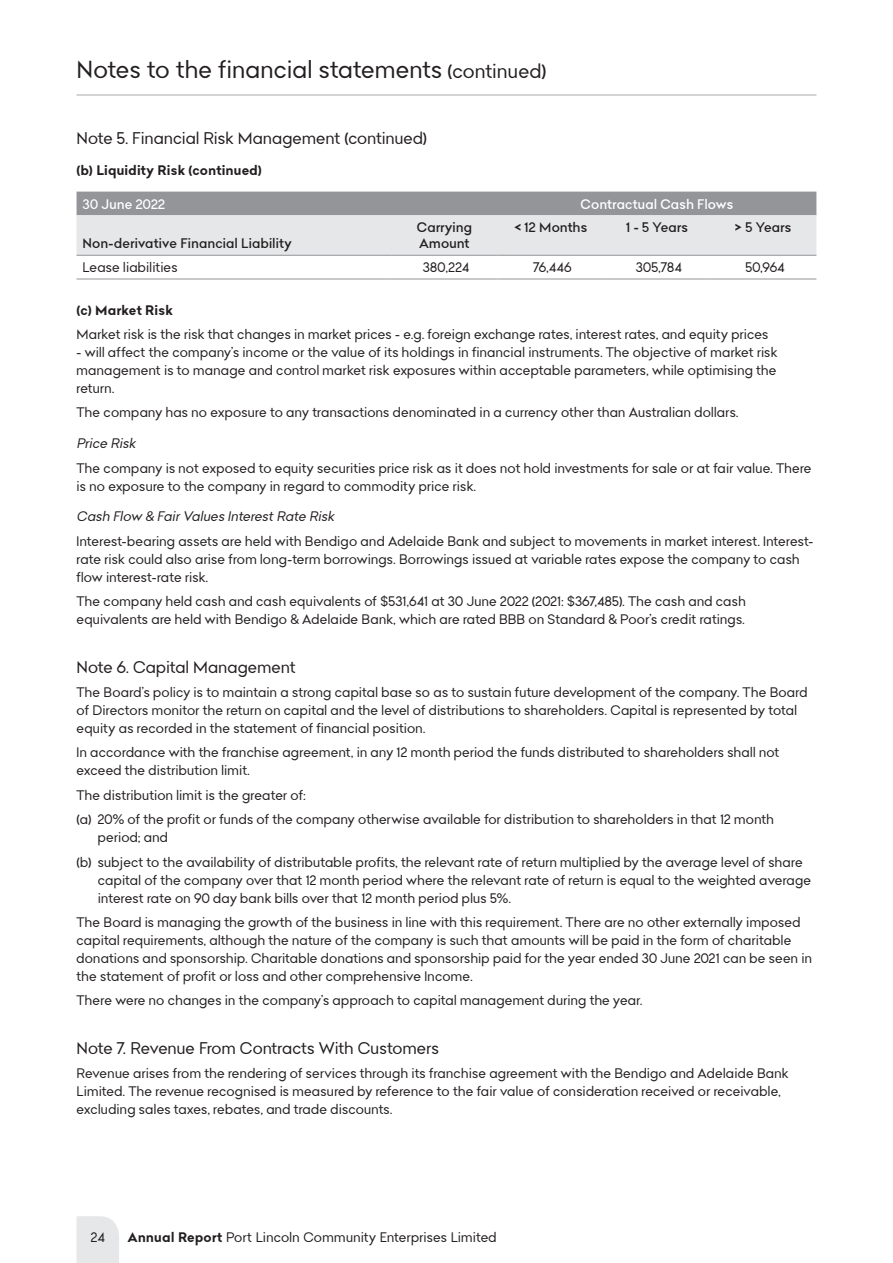
<style>
.page{position:relative;width:893px;height:1263px;background:#fff}
.page>*{position:absolute;margin:0;border:0;box-sizing:border-box;transform-origin:0 0}
.t1{font:24px "Bendigo Sans";letter-spacing:.01em;color:#231f20}
.t2{font:16.5px "Bendigo Sans";letter-spacing:.01em;color:#231f20}
.t3{font:13.5px/18px "Bendigo Sans";letter-spacing:.02em;color:#231f20}
.t4{font:500 13.5px/16.2px "Bendigo Sans";letter-spacing:.02em;color:#231f20}
.t5{font:italic 13.5px "Bendigo Sans";letter-spacing:.01em;color:#231f20}
.t6{font:700 13.5px "Bendigo Sans";letter-spacing:.02em;color:#231f20}
.t7{font:500 13.5px "Bendigo Sans";letter-spacing:.02em;color:#fff}
.s1{font-size:19.5px}
.s2{font-weight:700}
</style>
<div class="page">
<div style="left:77px;top:1216px;width:42px;height:47px;background:#e6e7e9"></div>
<svg style="left:77px;top:192px;width:739px;height:63px;background:#c7c8cb"></svg>
<hr style="left:77px;top:255px;width:314px;height:1px;background:#939598">
<hr style="left:391px;top:255px;width:106px;height:1px;background:#939598">
<hr style="left:497px;top:255px;width:107px;height:1px;background:#939598">
<hr style="left:604px;top:255px;width:106px;height:1px;background:#939598">
<hr style="left:710px;top:255px;width:106px;height:1px;background:#939598">
<hr style="left:77px;top:279px;width:314px;height:1px;background:#939598">
<hr style="left:391px;top:279px;width:106px;height:1px;background:#939598">
<hr style="left:497px;top:279px;width:107px;height:1px;background:#939598">
<hr style="left:604px;top:279px;width:106px;height:1px;background:#939598">
<hr style="left:710px;top:279px;width:106px;height:1px;background:#939598">
<hr style="left:77px;top:95px;width:739px;height:1px;background:#a8a9ad">
<h1 class="t1" style="left:77px;top:53px;width:471px">Notes to the financial statements <span class="s1">(continued)</span></h1>
<p class="t2" style="left:77px;top:127px;width:352px">Note 5. Financial Risk Management (continued)</p>
<p class="t6" style="left:77px;top:162px;width:187px">(b) Liquidity Risk (continued)</p>
<p class="t7" style="left:83px;top:195px;width:84px">30 June 2022</p>
<p class="t7" style="left:581px;top:195px;width:154px">Contractual Cash Flows</p>
<p class="t4" style="left:83px;top:235px;width:211px">Non-derivative Financial Liability</p>
<p class="t4" style="left:417px;top:219px;width:57px">Carrying<br>Amount</p>
<p class="t4" style="left:514px;top:219px;width:75px">&lt; 12 Months</p>
<p class="t4" style="left:626px;top:219px;width:64px">1 - 5 Years</p>
<p class="t4" style="left:735px;top:219px;width:58px">&gt; 5 Years</p>
<p class="t3" style="left:83px;top:258px;width:96px">Lease liabilities</p>
<p class="t3" style="left:423px;top:258px;width:48px">380,224</p>
<p class="t3" style="left:533px;top:258px;width:40px">76,446</p>
<p class="t3" style="left:636px;top:258px;width:47px">305,784</p>
<p class="t3" style="left:745px;top:258px;width:41px">50,964</p>
<p class="t6" style="left:77px;top:301px;width:98px">(c) Market Risk</p>
<p class="t3" style="left:77px;top:325px;width:693px">Market risk is the risk that changes in market prices - e.g. foreign exchange rates, interest rates, and equity prices</p>
<p class="t3" style="left:77px;top:343px;width:702px;text-align:justify">- will affect the company’s income or the value of its holdings in financial instruments. The objective of market risk management is to manage and control market risk exposures within acceptable parameters, while optimising the return.</p>
<p class="t3" style="left:77px;top:403px;width:663px">The company has no exposure to any transactions denominated in a currency other than Australian dollars.</p>
<p class="t5" style="left:77px;top:434px;width:61px">Price Risk</p>
<p class="t3" style="left:77px;top:458px;width:736px">The company is not exposed to equity securities price risk as it does not hold investments for sale or at fair value. There is no exposure to the company in regard to commodity price risk.</p>
<p class="t5" style="left:77px;top:507px;width:259px">Cash Flow &amp; Fair Values Interest Rate Risk</p>
<p class="t3" style="left:77px;top:531px;width:738px">Interest-bearing assets are held with Bendigo and Adelaide Bank and subject to movements in market interest. Interest&shy;rate risk could also arise from long-term borrowings. Borrowings issued at variable rates expose the company to cash flow interest-rate risk.</p>
<p class="t3" style="left:77px;top:592px;width:671px">The company held cash and cash equivalents of $531,641 at 30 June 2022 (2021: $367,485). The cash and cash equivalents are held with Bendigo &amp; Adelaide Bank, which are rated BBB on Standard &amp; Poor’s credit ratings.</p>
<p class="t2" style="left:77px;top:656px;width:221px">Note 6. Capital Management</p>
<p class="t3" style="left:77px;top:683px;width:732px">The Board’s policy is to maintain a strong capital base so as to sustain future development of the company. The Board of Directors monitor the return on capital and the level of distributions to shareholders. Capital is represented by total equity as recorded in the statement of financial position.</p>
<p class="t3" style="left:77px;top:743px;width:704px">In accordance with the franchise agreement, in any 12 month period the funds distributed to shareholders shall not exceed the distribution limit.</p>
<p class="t3" style="left:77px;top:782px;width:699px;line-height:24.5px">The distribution limit is the greater of:<br>(a) 20% of the profit or funds of the company otherwise available for distribution to shareholders in that 12 month</p>
<p class="t3" style="left:77px;top:825px;width:728px;line-height:24.5px;text-indent:21px">period; and<br>(b) subject to the availability of distributable profits, the relevant rate of return multiplied by the average level of share</p>
<p class="t3" style="left:98px;top:870px;width:715px">capital of the company over that 12 month period where the relevant rate of return is equal to the weighted average interest rate on 90 day bank bills over that 12 month period plus 5%.</p>
<p class="t3" style="left:77px;top:913px;width:737px">The Board is managing the growth of the business in line with this requirement. There are no other externally imposed capital requirements, although the nature of the company is such that amounts will be paid in the form of charitable donations and sponsorship. Charitable donations and sponsorship paid for the year ended 30 June 2021 can be seen in the statement of profit or loss and other comprehensive Income.</p>
<p class="t3" style="left:77px;top:991px;width:567px">There were no changes in the company’s approach to capital management during the year.</p>
<p class="t2" style="left:77px;top:1037px;width:364px">Note 7. Revenue From Contracts With Customers</p>
<p class="t3" style="left:77px;top:1064px;width:714px">Revenue arises from the rendering of services through its franchise agreement with the Bendigo and Adelaide Bank<br>Limited. The revenue recognised is measured by reference to the fair value of consideration received or receivable, excluding sales taxes, rebates, and trade discounts.</p>
<p class="t3" style="left:91px;top:1227px;width:15px">24</p>
<p class="t3" style="left:128px;top:1227px;width:370px"><span class="s2">Annual Report</span> Port Lincoln Community Enterprises Limited</p>
</div>
